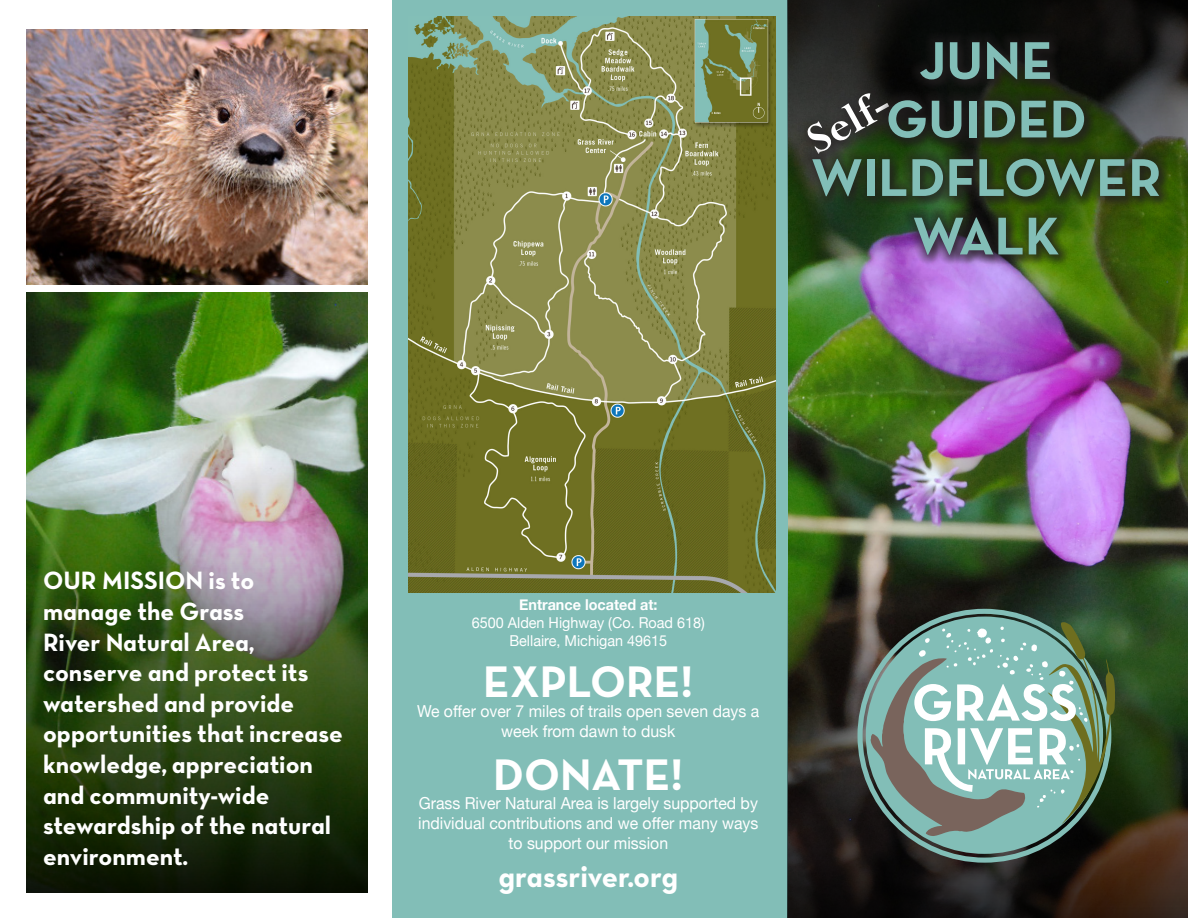
<style>
.page{position:relative;width:1188px;height:918px;background:#fff}
.page>*{position:absolute;margin:0;border:0;box-sizing:border-box;transform-origin:0 0}
.t1{font:54px "Neutra Text TF Bold Alt";color:#82beb7}
.t2{font:700 46.5px "Perpetua";color:#fff}
.t3{font:45px "Neutra Text TF Bold Alt";color:#fff}
.t4{font:31.5px "Neutra Text TF Bold Alt";color:#fff;scale:.96 1}
.t5{font:25.5px/30.6px "Neutra Text TF Bold Alt";color:#fff}
.t6{font:16.5px/19.8px "Helvetica Neue";color:#fff;text-align:center;scale:.96 1}
.t7{font:15px "Helvetica Neue";color:#fff;scale:.96 1}
.t8{font:700 15px "Helvetica Neue";color:#fff;scale:.96 1}
</style>
<div class="page">
<img style="left:788px;top:260px;width:400px;height:305px">
<div style="left:392px;top:0;width:396px;height:918px;background:#82beb7"></div>
<img style="left:408px;top:16px;width:367px;height:577px">
<svg style="left:788px;top:565px;width:400px;height:353px;background:#292e1e"></svg>
<div style="left:866px;top:617px;width:237px;height:237px;background:#82beb7;border-radius:50%"></div>
<svg style="left:871px;top:622px;width:244px;height:214px"></svg>
<img style="left:26px;top:29px;width:341px;height:256px">
<img style="left:26px;top:293px;width:341px;height:159px">
<img style="left:26px;top:452px;width:341px;height:440px">
<svg style="left:788px;top:0;width:400px;height:260px;background:#1c2214"></svg>
<svg style="left:792px;top:74px;width:10px;height:92px"></svg>
<svg style="left:802px;top:31px;width:368px;height:234px;background:#29331e"></svg>
<p class="t1" style="left:919px;top:27px;width:135px">JUNE</p>
<p class="t1" style="left:886px;top:85px;width:202px">GUIDED</p>
<p class="t1" style="left:811px;top:144px;width:352px">WILDFLOWER</p>
<p class="t1" style="left:913px;top:202px;width:149px">WALK</p>
<p class="t2" style="left:796px;top:117px;width:96px;rotate:-29deg">Self-</p>
<p class="t5" style="left:43px;top:565px;width:301px">OUR MISSION is to manage the Grass<br>River Natural Area, conserve and protect its watershed and provide opportunities that increase knowledge, appreciation and community-wide stewardship of the natural environment.</p>
<p class="t8" style="left:519px;top:591px;width:146px">Entrance located at:</p>
<p class="t7" style="left:472px;top:610px;width:244px">6500 Alden Highway (Co. Road 618)</p>
<p class="t7" style="left:509px;top:628px;width:166px">Bellaire, Michigan 49615</p>
<p class="t3" style="left:483px;top:654px;width:212px">EXPLORE!</p>
<p class="t6" style="left:417px;top:700px;width:358px">We offer over 7 miles of trails open seven days a week from dawn to dusk</p>
<p class="t3" style="left:493px;top:746px;width:192px">DONATE!</p>
<p class="t6" style="left:418px;top:792px;width:356px">Grass River Natural Area is largely supported by individual contributions and we offer many ways to support our mission</p>
<p class="t4" style="left:498px;top:856px;width:189px">grassriver.org</p>
</div>
